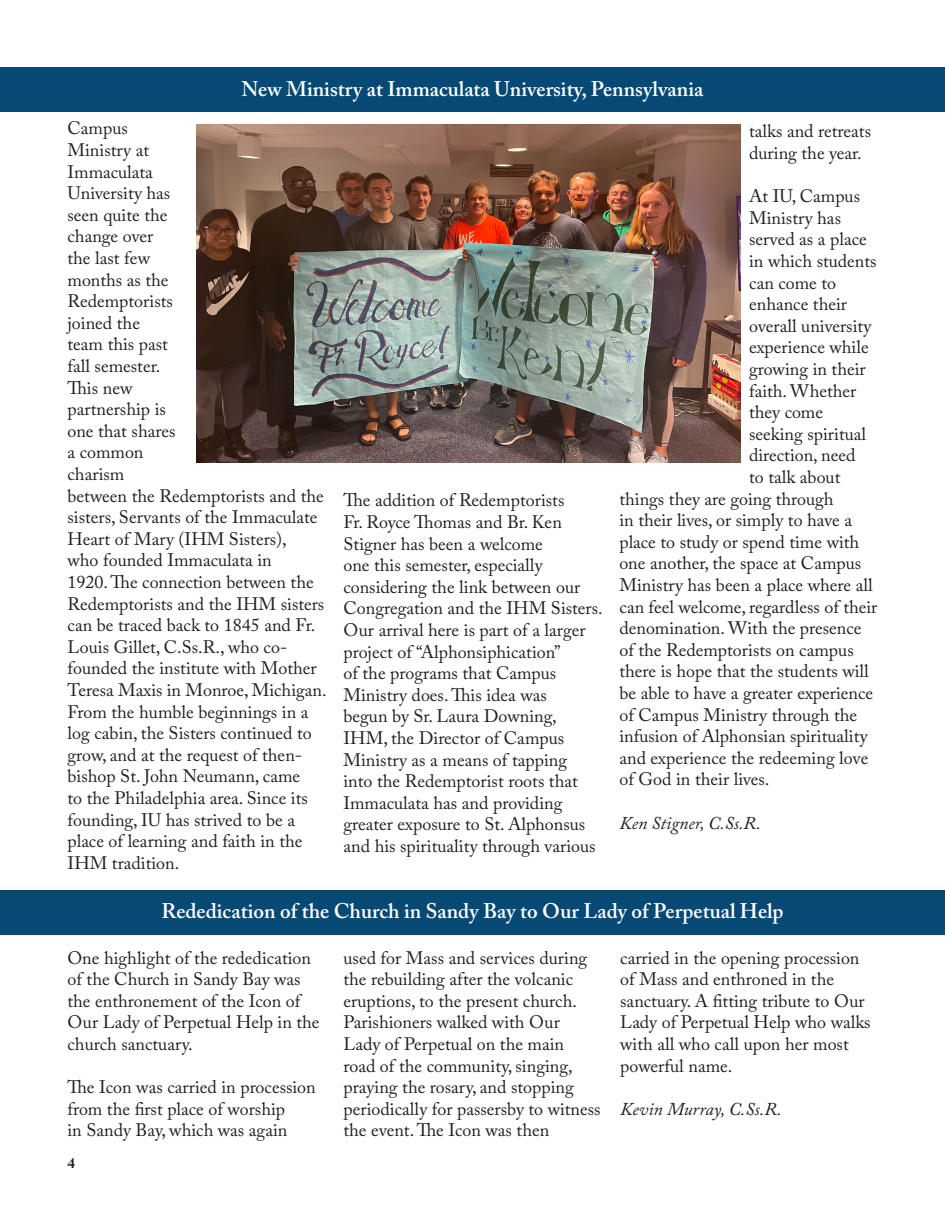
<style>
.page{position:relative;width:945px;height:1215px;background:#fff}
.page>*{position:absolute;margin:0;border:0;box-sizing:border-box;transform-origin:0 0}
.t1{font:600 21px "Adobe Caslon Pro";color:#fff}
.t2{font:18px/21.6px "Adobe Caslon Pro";color:#231f20}
.t3{font:italic 18px "Adobe Caslon Pro";color:#231f20}
.t4{font:700 15px "Adobe Caslon Pro";color:#231f20}
</style>
<div class="page">
<div style="left:0;top:68px;width:945px;height:44px;background:#064975"></div>
<img style="left:196px;top:124px;width:544px;height:339px">
<div style="left:0;top:890px;width:945px;height:44px;background:#064975"></div>
<p class="t1" style="left:241px;top:76px;width:464px">New Ministry at Immaculata University, Pennsylvania</p>
<p class="t2" style="left:68px;top:117px;width:261px">Campus<br>Ministry at<br>Immaculata<br>University has<br>seen quite the<br>change over<br>the last few<br>months as the<br>Redemptorists<br>joined the<br>team this past<br>fall semester.<br>This new<br>partnership is<br>one that shares<br>a common<br>charism<br>between the Redemptorists and the sisters, Servants of the Immaculate<br>Heart of Mary (IHM Sisters),<br>who founded Immaculata in<br>1920. The connection between the<br>Redemptorists and the IHM sisters can be traced back to 1845 and Fr.<br>Louis Gillet, C.Ss.R., who co&shy;founded the institute with Mother<br>Teresa Maxis in Monroe, Michigan.<br>From the humble beginnings in a log cabin, the Sisters continued to grow, and at the request of then&shy;bishop St. John Neumann, came<br>to the Philadelphia area. Since its founding, IU has strived to be a place of learning and faith in the<br>IHM tradition.</p>
<p class="t2" style="left:749px;top:120px;width:123px">talks and retreats during the year.</p>
<p class="t2" style="left:749px;top:185px;width:113px">At IU, Campus</p>
<p class="t2" style="left:749px;top:207px;width:93px">Ministry has</p>
<p class="t2" style="left:749px;top:228px;width:119px">served as a place</p>
<p class="t2" style="left:749px;top:250px;width:129px">in which students</p>
<p class="t2" style="left:749px;top:272px;width:89px">can come to</p>
<p class="t2" style="left:749px;top:293px;width:99px">enhance their</p>
<p class="t2" style="left:749px;top:315px;width:124px">overall university</p>
<p class="t2" style="left:749px;top:336px;width:121px">experience while</p>
<p class="t2" style="left:749px;top:358px;width:118px">growing in their</p>
<p class="t2" style="left:749px;top:380px;width:109px">faith. Whether</p>
<p class="t2" style="left:749px;top:401px;width:76px">they come</p>
<p class="t2" style="left:749px;top:423px;width:119px">seeking spiritual</p>
<p class="t2" style="left:749px;top:444px;width:108px">direction, need</p>
<p class="t2" style="left:749px;top:466px;width:93px">to talk about</p>
<p class="t2" style="left:619px;top:488px;width:216px">things they are going through</p>
<p class="t2" style="left:619px;top:509px;width:234px">in their lives, or simply to have a</p>
<p class="t2" style="left:619px;top:531px;width:241px">place to study or spend time with</p>
<p class="t2" style="left:619px;top:552px;width:243px">one another, the space at Campus</p>
<p class="t2" style="left:619px;top:574px;width:255px">Ministry has been a place where all</p>
<p class="t2" style="left:619px;top:596px;width:259px">can feel welcome, regardless of their</p>
<p class="t2" style="left:619px;top:617px;width:244px">denomination. With the presence</p>
<p class="t2" style="left:619px;top:639px;width:236px">of the Redemptorists on campus</p>
<p class="t2" style="left:619px;top:660px;width:251px">there is hope that the students will</p>
<p class="t2" style="left:619px;top:682px;width:255px">be able to have a greater experience</p>
<p class="t2" style="left:619px;top:704px;width:239px">of Campus Ministry through the</p>
<p class="t2" style="left:619px;top:725px;width:250px">infusion of Alphonsian spirituality</p>
<p class="t2" style="left:619px;top:747px;width:250px">and experience the redeeming love</p>
<p class="t2" style="left:619px;top:768px;width:152px">of God in their lives.</p>
<p class="t3" style="left:619px;top:812px;width:143px">Ken Stigner, C.Ss.R.</p>
<p class="t2" style="left:343px;top:489px;width:261px">The addition of Redemptorists<br>Fr. Royce Thomas and Br. Ken<br>Stigner has been a welcome<br>one this semester, especially considering the link between our<br>Congregation and the IHM Sisters.<br>Our arrival here is part of a larger project of “Alphonsiphication”<br>of the programs that Campus<br>Ministry does. This idea was<br>begun by Sr. Laura Downing,<br>IHM, the Director of Campus<br>Ministry as a means of tapping<br>into the Redemptorist roots that<br>Immaculata has and providing greater exposure to St. Alphonsus and his spirituality through various</p>
<p class="t1" style="left:161px;top:899px;width:624px">Rededication of the Church in Sandy Bay to Our Lady of Perpetual Help</p>
<p class="t2" style="left:68px;top:947px;width:254px">One highlight of the rededication of the Church in Sandy Bay was the enthronement of the Icon of<br>Our Lady of Perpetual Help in the church sanctuary.</p>
<p class="t2" style="left:68px;top:1076px;width:250px">The Icon was carried in procession from the first place of worship<br>in Sandy Bay, which was again</p>
<p class="t4" style="left:68px;top:1154px;width:9px">4</p>
<p class="t2" style="left:344px;top:947px;width:259px">used for Mass and services during the rebuilding after the volcanic eruptions, to the present church.<br>Parishioners walked with Our<br>Lady of Perpetual on the main<br>road of the community, singing, praying the rosary, and stopping periodically for passersby to witness the event. The Icon was then</p>
<p class="t2" style="left:620px;top:947px;width:252px">carried in the opening procession of Mass and enthroned in the sanctuary. A fitting tribute to Our<br>Lady of Perpetual Help who walks with all who call upon her most powerful name.</p>
<p class="t3" style="left:620px;top:1098px;width:163px">Kevin Murray, C.Ss.R.</p>
</div>
